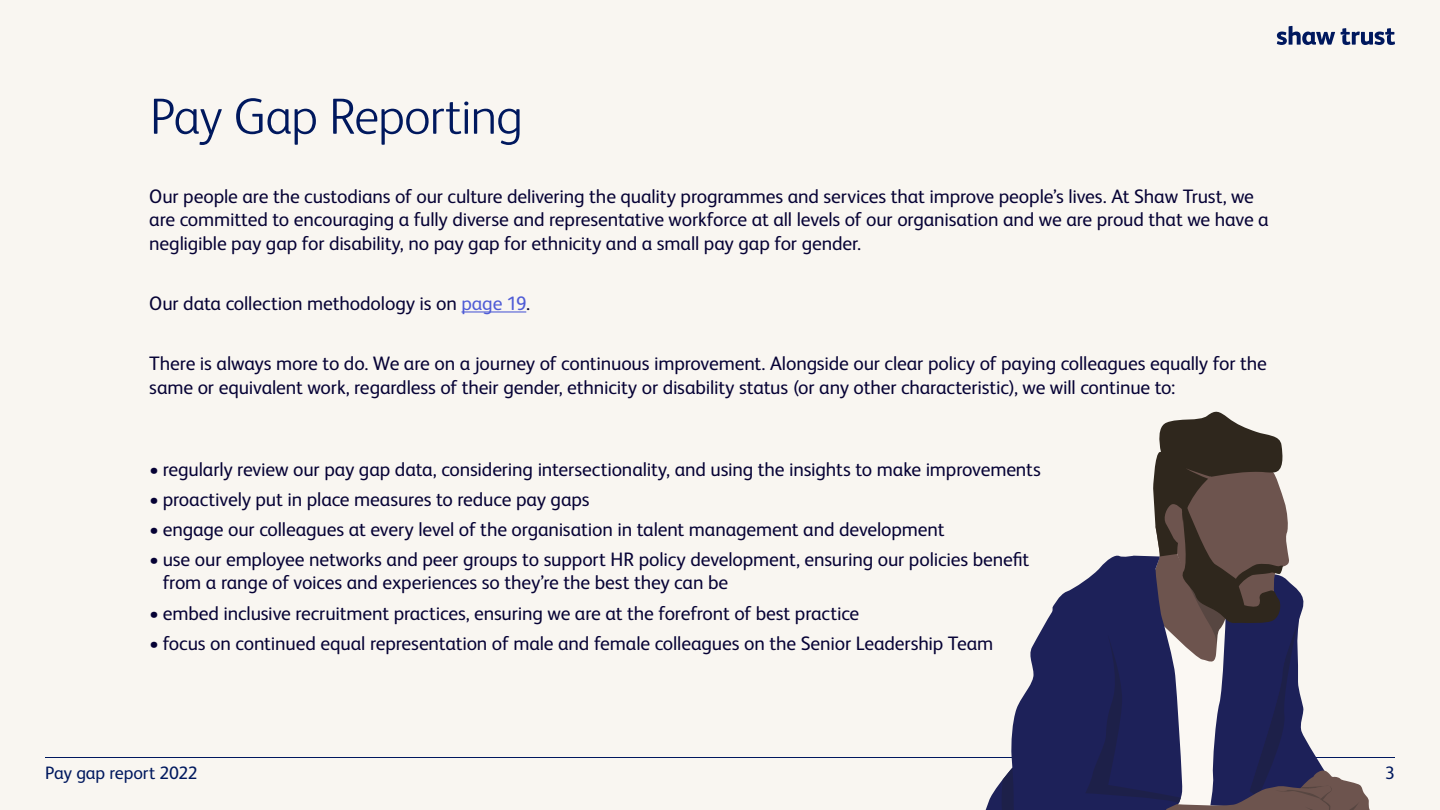
<style>
.page{position:relative;width:1440px;height:810px;background:#f9f6f1}
.page>*{position:absolute;margin:0;border:0;box-sizing:border-box;transform-origin:0 0}
.Paragraph_Style_1{font:300 51px "FS Albert";letter-spacing:-.02em;color:#00185e}
.bullet{font:19.5px/23.4px "FS Albert Pro";letter-spacing:-.01em;color:#060235}
.t1{font:18px "FS Albert Pro";letter-spacing:-.01em;color:#00185e}
.s1{color:#4f5cd6}
</style>
<div class="page">
<hr style="left:461px;top:311px;width:65px;height:2px;background:#4f5cd6">
<svg style="left:1277px;top:26px;width:58px;height:19px"></svg>
<svg style="left:1341px;top:28px;width:54px;height:17px"></svg>
<hr style="left:45px;top:757px;width:1350px;height:1px;background:#00185e">
<svg style="left:985px;top:411px;width:385px;height:399px"></svg>
<p class="Paragraph_Style_1" style="left:150px;top:83px;width:374px">Pay Gap Reporting</p>
<p class="bullet" style="left:149px;top:183px;width:1121px">Our people are the custodians of our culture delivering the quality programmes and services that improve people’s lives. At Shaw Trust, we are committed to encouraging a fully diverse and representative workforce at all levels of our organisation and we are proud that we have a negligible pay gap for disability, no pay gap for ethnicity and a small pay gap for gender.</p>
<p class="bullet" style="left:149px;top:290px;width:383px">Our data collection methodology is on <span class="s1">page 19</span>.</p>
<p class="bullet" style="left:149px;top:350px;width:1119px">There is always more to do. We are on a journey of continuous improvement. Alongside our clear policy of paying colleagues equally for the same or equivalent work, regardless of their gender, ethnicity or disability status (or any other characteristic), we will continue to:</p>
<p class="bullet" style="left:149px;top:456px;width:893px">• regularly review our pay gap data, considering intersectionality, and using the insights to make improvements</p>
<p class="bullet" style="left:149px;top:486px;width:442px">• proactively put in place measures to reduce pay gaps</p>
<p class="bullet" style="left:149px;top:516px;width:797px">• engage our colleagues at every level of the organisation in talent management and development</p>
<p class="bullet" style="left:163px;top:546px;width:868px;text-indent:-14px">• use our employee networks and peer groups to support HR policy development, ensuring our policies benefit from a range of voices and experiences so they’re the best they can be</p>
<p class="bullet" style="left:149px;top:600px;width:712px">• embed inclusive recruitment practices, ensuring we are at the forefront of best practice</p>
<p class="bullet" style="left:149px;top:630px;width:846px">• focus on continued equal representation of male and female colleagues on the Senior Leadership Team</p>
<p class="t1" style="left:45px;top:760px;width:154px">Pay gap report 2022</p>
<p class="t1" style="left:1385px;top:760px;width:11px">3</p>
</div>
